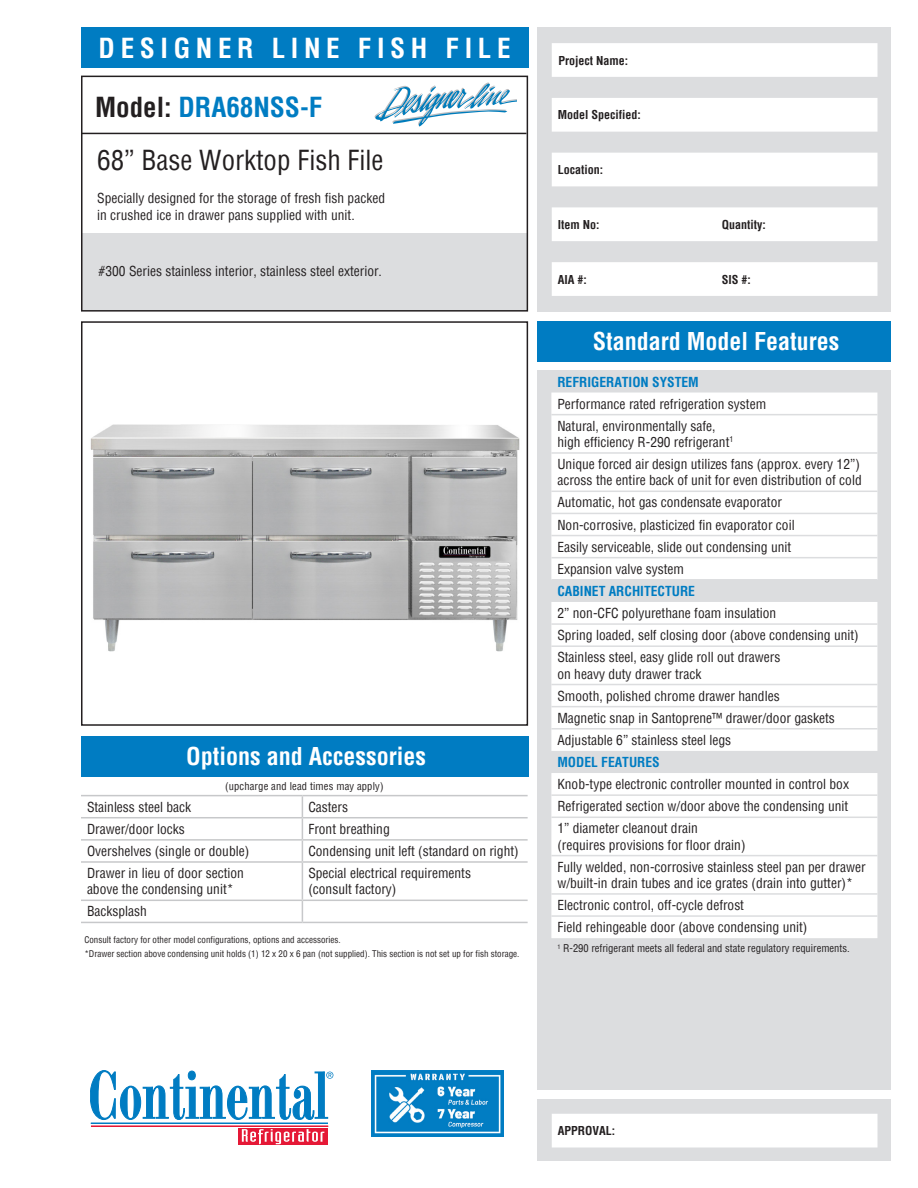
<style>
.page{position:relative;width:918px;height:1188px;background:#fff}
.page>*{position:absolute;margin:0;border:0;box-sizing:border-box;transform-origin:0 0}
.t1{font:condensed 27px "Helvetica";color:#231f20}
.t2{font:700 condensed 27px "Helvetica";letter-spacing:.21em;color:#fff}
.t3{font:700 condensed 27px "Helvetica";color:#007cc2}
.t4{font:700 condensed 24px "Helvetica";color:#fff}
.t5{font:condensed 13.5px/16.2px "Helvetica";color:#231f20}
.t6{font:700 condensed 13.5px "Helvetica";color:#007cc2}
.t7{font:700 condensed 12px "Helvetica";color:#231f20}
.t8{font:condensed 10.5px "Helvetica";color:#231f20}
.t9{font:condensed 9px "Helvetica";color:#231f20}
.s1{color:#231f20}
</style>
<div class="page">
<div style="left:538px;top:1099px;width:353px;height:62px;background:#dcdddf"></div>
<div style="left:81px;top:233px;width:446px;height:77px;background:#dcdddf"></div>
<div style="left:81px;top:321px;width:447px;height:405px;border:2px solid #231f20"></div>
<div style="left:538px;top:321px;width:353px;height:40px;background:#007cc2"></div>
<div style="left:538px;top:370px;width:353px;height:720px;background:#dcdddf"></div>
<div style="left:538px;top:27px;width:353px;height:285px;background:#dcdddf"></div>
<hr style="left:91px;top:1123px;width:237px;height:1px;background:#007cc2">
<hr style="left:91px;top:1126px;width:237px;height:1px;background:#e51836">
<svg style="left:238px;top:1128px;width:90px;height:17px"></svg>
<svg style="left:242px;top:1129px;width:82px;height:15px"></svg>
<svg style="left:90px;top:1070px;width:243px;height:50px"></svg>
<svg style="left:552px;top:43px;width:326px;height:253px;fill:#fff"></svg>
<div style="left:81px;top:76px;width:447px;height:236px;border:2px solid #231f20"></div>
<div style="left:81px;top:27px;width:447px;height:40px;background:#007cc2"></div>
<div style="left:552px;top:1114px;width:326px;height:34px;background:#fff"></div>
<div style="left:81px;top:736px;width:447px;height:40px;background:#007cc2"></div>
<hr style="left:81px;top:133px;width:445px;height:1px;background:#231f20">
<svg style="left:375px;top:82px;width:141px;height:44px"></svg>
<img style="left:371px;top:1070px;width:133px;height:67px">
<hr style="left:81px;top:795px;width:221px;height:1px;background:#c7c8ca">
<hr style="left:302px;top:795px;width:226px;height:1px;background:#c7c8ca">
<hr style="left:81px;top:817px;width:221px;height:1px;background:#c7c8ca">
<hr style="left:302px;top:817px;width:226px;height:1px;background:#c7c8ca">
<hr style="left:81px;top:839px;width:221px;height:2px;background:#c7c8ca">
<hr style="left:302px;top:839px;width:226px;height:2px;background:#c7c8ca">
<svg style="left:302px;top:796px;width:1px;height:65px"></svg>
<hr style="left:81px;top:861px;width:221px;height:2px;background:#c7c8ca">
<hr style="left:302px;top:861px;width:226px;height:2px;background:#c7c8ca">
<hr style="left:302px;top:863px;width:1px;height:37px;background:#c7c8ca">
<hr style="left:81px;top:900px;width:221px;height:1px;background:#c7c8ca">
<hr style="left:302px;top:900px;width:226px;height:1px;background:#c7c8ca">
<svg style="left:302px;top:901px;width:1px;height:21px"></svg>
<hr style="left:81px;top:922px;width:221px;height:1px;background:#c7c8ca">
<hr style="left:302px;top:922px;width:226px;height:1px;background:#c7c8ca">
<div style="left:551px;top:393px;width:326px;height:98px;background:#fff"></div>
<svg style="left:551px;top:492px;width:326px;height:446px;background:#fbfbfb"></svg>
<hr style="left:551px;top:414px;width:326px;height:1px;background:#dcdddf">
<hr style="left:551px;top:452px;width:326px;height:2px;background:#dcdddf">
<hr style="left:551px;top:794px;width:326px;height:2px;background:#dcdddf">
<hr style="left:551px;top:817px;width:326px;height:1px;background:#dcdddf">
<hr style="left:551px;top:855px;width:326px;height:1px;background:#dcdddf">
<hr style="left:551px;top:893px;width:326px;height:2px;background:#dcdddf">
<hr style="left:551px;top:915px;width:326px;height:2px;background:#dcdddf">
<hr style="left:551px;top:623px;width:326px;height:2px;background:#dcdddf">
<hr style="left:551px;top:645px;width:326px;height:2px;background:#dcdddf">
<hr style="left:551px;top:684px;width:326px;height:1px;background:#dcdddf">
<hr style="left:551px;top:706px;width:326px;height:1px;background:#dcdddf">
<hr style="left:551px;top:728px;width:326px;height:2px;background:#dcdddf">
<hr style="left:551px;top:513px;width:326px;height:1px;background:#dcdddf">
<hr style="left:551px;top:535px;width:326px;height:1px;background:#dcdddf">
<hr style="left:551px;top:557px;width:326px;height:1px;background:#dcdddf">
<hr style="left:551px;top:579px;width:326px;height:2px;background:#dcdddf">
<img style="left:90px;top:424px;width:430px;height:228px">
<h1 class="t2" style="left:99px;top:30px;width:414px">DESIGNER LINE FISH FILE</h1>
<p class="t3" style="left:95px;top:89px;width:229px"><span class="s1">Model:</span> DRA68NSS-F</p>
<p class="t1" style="left:97px;top:143px;width:288px">68” Base Worktop Fish File</p>
<p class="t5" style="left:97px;top:190px;width:289px">Specially designed for the storage of fresh fish packed</p>
<p class="t5" style="left:97px;top:206px;width:259px">in crushed ice in drawer pans supplied with unit.</p>
<p class="t5" style="left:99px;top:263px;width:285px">#300 Series stainless interior, stainless steel exterior.</p>
<h2 class="t4" style="left:186px;top:740px;width:241px">Options and Accessories</h2>
<p class="t8" style="left:225px;top:779px;width:160px">(upcharge and lead times may apply)</p>
<p class="t5" style="left:87px;top:798px;width:106px">Stainless steel back</p>
<p class="t5" style="left:308px;top:798px;width:41px">Casters</p>
<p class="t5" style="left:87px;top:821px;width:99px">Drawer/door locks</p>
<p class="t5" style="left:308px;top:821px;width:83px">Front breathing</p>
<p class="t5" style="left:87px;top:843px;width:164px">Overshelves (single or double)</p>
<p class="t5" style="left:308px;top:843px;width:212px">Condensing unit left (standard on right)</p>
<p class="t5" style="left:87px;top:865px;width:159px">Drawer in lieu of door section</p>
<p class="t5" style="left:87px;top:881px;width:148px">above the condensing unit*</p>
<p class="t5" style="left:308px;top:865px;width:164px">Special electrical requirements</p>
<p class="t5" style="left:308px;top:881px;width:90px">(consult factory)</p>
<p class="t5" style="left:87px;top:903px;width:61px">Backsplash</p>
<p class="t9" style="left:84px;top:934px;width:258px">Consult factory for other model configurations, options and accessories.</p>
<p class="t9" style="left:84px;top:948px;width:437px">*Drawer section above condensing unit holds (1) 12 x 20 x 6 pan (not supplied). This section is not set up for fish storage.</p>
<p class="t7" style="left:559px;top:52px;width:71px">Project Name:</p>
<p class="t7" style="left:558px;top:107px;width:85px">Model Specified:</p>
<p class="t7" style="left:558px;top:162px;width:47px">Location:</p>
<p class="t7" style="left:558px;top:216px;width:43px">Item No:</p>
<p class="t7" style="left:722px;top:216px;width:46px">Quantity:</p>
<p class="t7" style="left:558px;top:271px;width:31px">AIA #:</p>
<p class="t7" style="left:722px;top:271px;width:31px">SIS #:</p>
<h2 class="t4" style="left:593px;top:325px;width:248px">Standard Model Features</h2>
<p class="t6" style="left:557px;top:373px;width:143px">REFRIGERATION SYSTEM</p>
<p class="t5" style="left:557px;top:395px;width:210px">Performance rated refrigeration system</p>
<p class="t5" style="left:557px;top:418px;width:160px">Natural, environmentally safe,</p>
<p class="t5" style="left:557px;top:434px;width:177px">high efficiency R-290 refrigerant<sup>1</sup></p>
<p class="t5" style="left:557px;top:456px;width:306px">Unique forced air design utilizes fans (approx. every 12”) across the entire back of unit for even distribution of cold</p>
<p class="t5" style="left:557px;top:494px;width:226px">Automatic, hot gas condensate evaporator</p>
<p class="t5" style="left:557px;top:516px;width:239px">Non-corrosive, plasticized fin evaporator coil</p>
<p class="t5" style="left:557px;top:538px;width:235px">Easily serviceable, slide out condensing unit</p>
<p class="t5" style="left:557px;top:561px;width:128px">Expansion valve system</p>
<p class="t6" style="left:557px;top:582px;width:139px">CABINET ARCHITECTURE</p>
<p class="t5" style="left:557px;top:605px;width:220px">2” non-CFC polyurethane foam insulation</p>
<p class="t5" style="left:557px;top:627px;width:303px">Spring loaded, self closing door (above condensing unit)</p>
<p class="t5" style="left:557px;top:649px;width:225px">Stainless steel, easy glide roll out drawers</p>
<p class="t5" style="left:557px;top:665px;width:145px">on heavy duty drawer track</p>
<p class="t5" style="left:557px;top:687px;width:224px">Smooth, polished chrome drawer handles</p>
<p class="t5" style="left:557px;top:710px;width:279px">Magnetic snap in Santoprene™ drawer/door gaskets</p>
<p class="t5" style="left:557px;top:732px;width:175px">Adjustable 6” stainless steel legs</p>
<p class="t6" style="left:557px;top:753px;width:104px">MODEL FEATURES</p>
<p class="t5" style="left:557px;top:776px;width:293px">Knob-type electronic controller mounted in control box</p>
<p class="t5" style="left:557px;top:798px;width:292px">Refrigerated section w/door above the condensing unit</p>
<p class="t5" style="left:557px;top:820px;width:142px">1” diameter cleanout drain</p>
<p class="t5" style="left:557px;top:836px;width:190px">(requires provisions for floor drain)</p>
<p class="t5" style="left:557px;top:858px;width:310px">Fully welded, non-corrosive stainless steel pan per drawer w/built-in drain tubes and ice grates (drain into gutter)*</p>
<p class="t5" style="left:557px;top:897px;width:188px">Electronic control, off-cycle defrost</p>
<p class="t5" style="left:557px;top:919px;width:252px">Field rehingeable door (above condensing unit)</p>
<p class="t8" style="left:557px;top:941px;width:294px"><sup>1</sup> R-290 refrigerant meets all federal and state regulatory requirements.</p>
<p class="t7" style="left:558px;top:1123px;width:59px">APPROVAL:</p>
</div>
